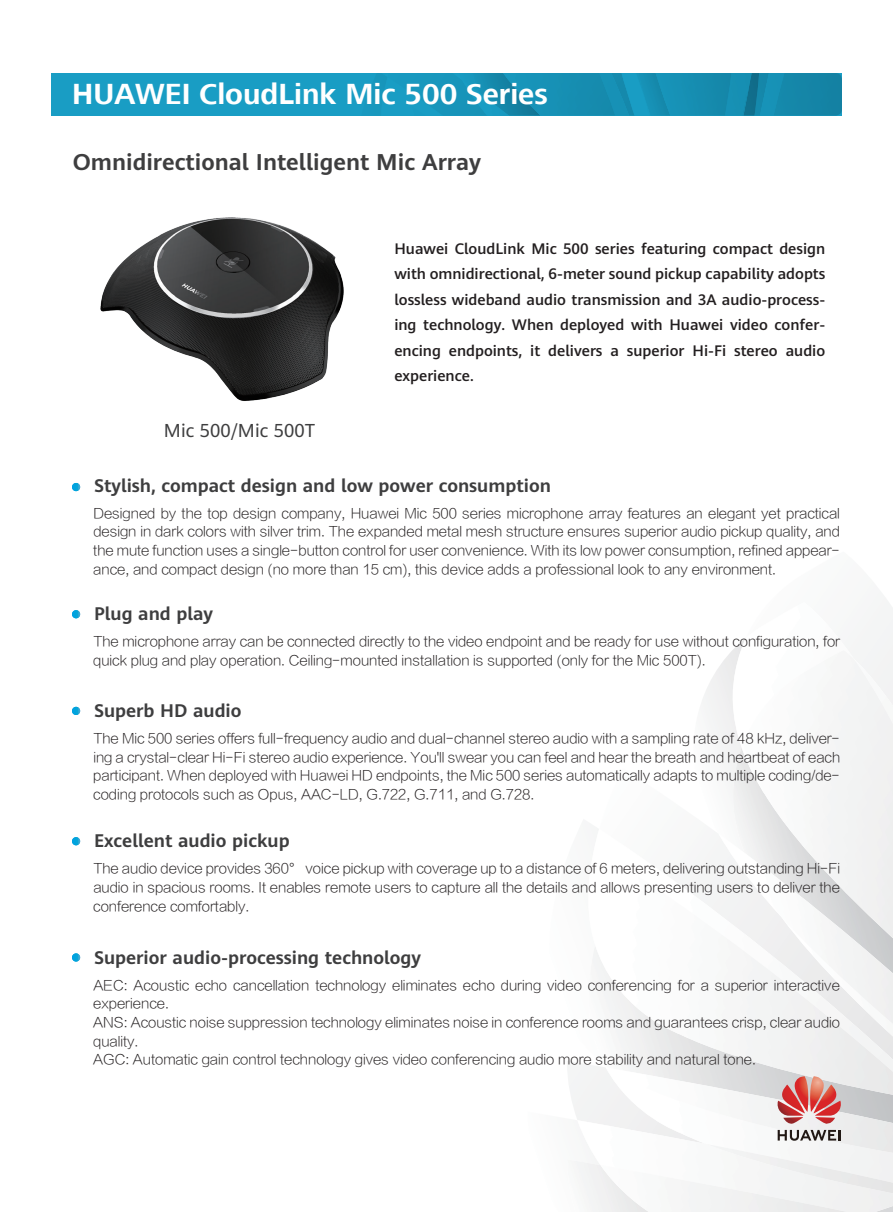
<style>
.page{position:relative;width:893px;height:1212px;background:#fff}
.page>*{position:absolute;margin:0;border:0;box-sizing:border-box;transform-origin:0 0}
.t1{font:700 30px "Frutiger Next LT";color:#fff}
.t2{font:700 22.5px "Huawei Sans";color:#3e3e3f}
.t3{font:18.45px "Huawei Sans";color:#3e3e3f}
.t4{font:700 18px "Huawei Sans";color:#3e3e3f}
.t5{font:500 15px/25.5px "Huawei Sans";color:#231f20;text-align:justify}
.t6{font:13.5px/18.8px "FZLTXHK GBK1 0";color:#231f20;text-align:justify}
</style>
<div class="page">
<img style="left:595px;top:866px;width:298px;height:195px">
<div style="left:718px;top:853px;width:24px;height:64px;background:#f3f3f3"></div>
<img style="left:744px;top:969px;width:149px;height:84px">
<svg style="left:702px;top:601px;width:191px;height:252px"></svg>
<img style="left:731px;top:602px;width:123px;height:145px">
<img style="left:742px;top:650px;width:151px;height:319px">
<div style="left:51px;top:73px;width:791px;height:43px;background:#199dc4"></div>
<svg style="left:449px;top:73px;width:294px;height:42px"></svg>
<img style="left:477px;top:73px;width:127px;height:43px">
<img style="left:604px;top:73px;width:22px;height:43px">
<img style="left:626px;top:73px;width:114px;height:43px">
<img style="left:732px;top:80px;width:11px;height:36px">
<img style="left:743px;top:73px;width:9px;height:43px">
<img style="left:752px;top:73px;width:90px;height:43px">
<svg style="left:567px;top:1061px;width:326px;height:151px"></svg>
<svg style="left:72px;top:483px;width:8px;height:8px"></svg>
<svg style="left:72px;top:610px;width:8px;height:8px"></svg>
<img style="left:100px;top:217px;width:244px;height:184px">
<svg style="left:72px;top:707px;width:8px;height:8px"></svg>
<svg style="left:72px;top:837px;width:8px;height:8px"></svg>
<svg style="left:72px;top:953px;width:8px;height:8px"></svg>
<h1 class="t1" style="left:72px;top:78px;width:477px">HUAWEI CloudLink Mic 500 Series</h1>
<h2 class="t2" style="left:73px;top:146px;width:410px">Omnidirectional Intelligent Mic Array</h2>
<p class="t5" style="left:394px;top:235px;width:432px">Huawei CloudLink Mic 500 series featuring compact design with omnidirectional, 6-meter sound pickup capability adopts lossless wideband audio transmission and 3A audio-process&shy;ing technology. When deployed with Huawei video confer&shy;encing endpoints, it delivers a superior Hi-Fi stereo audio experience.</p>
<h3 class="t3" style="left:164px;top:418px;width:153px">Mic 500/Mic 500T</h3>
<h3 class="t4" style="left:94px;top:473px;width:458px">Stylish, compact design and low power consumption</h3>
<p class="t6" style="left:93px;top:504px;width:748px">Designed by the top design company, Huawei Mic 500 series microphone array features an elegant yet practical design in dark colors with silver trim. The expanded metal mesh structure ensures superior audio pickup quality, and the mute function uses a single-button control for user convenience. With its low power consumption, refined appear&shy;ance, and compact design (no more than 15 cm), this device adds a professional look to any environment.</p>
<h3 class="t4" style="left:94px;top:601px;width:121px">Plug and play</h3>
<p class="t6" style="left:93px;top:633px;width:748px">The microphone array can be connected directly to the video endpoint and be ready for use without configuration, for quick plug and play operation. Ceiling-mounted installation is supported (only for the Mic 500T).</p>
<h3 class="t4" style="left:94px;top:698px;width:149px">Superb HD audio</h3>
<p class="t6" style="left:93px;top:729px;width:748px">The Mic 500 series offers full-frequency audio and dual-channel stereo audio with a sampling rate of 48 kHz, deliver&shy;ing a crystal-clear Hi-Fi stereo audio experience. You'll swear you can feel and hear the breath and heartbeat of each participant. When deployed with Huawei HD endpoints, the Mic 500 series automatically adapts to multiple coding/de&shy;coding protocols such as Opus, AAC-LD, G.722, G.711, and G.728.</p>
<h3 class="t4" style="left:94px;top:828px;width:197px">Excellent audio pickup</h3>
<p class="t6" style="left:93px;top:860px;width:748px">The audio device provides 360° voice pickup with coverage up to a distance of 6 meters, delivering outstanding Hi-Fi audio in spacious rooms. It enables remote users to capture all the details and allows presenting users to deliver the conference comfortably.</p>
<h3 class="t4" style="left:94px;top:944px;width:328px">Superior audio-processing technology</h3>
<p class="t6" style="left:93px;top:976px;width:748px;text-align:left">AEC: Acoustic echo cancellation technology eliminates echo during video conferencing for a superior interactive experience.<br>ANS: Acoustic noise suppression technology eliminates noise in conference rooms and guarantees crisp, clear audio quality.<br>AGC: Automatic gain control technology gives video conferencing audio more stability and natural tone.</p>
</div>
